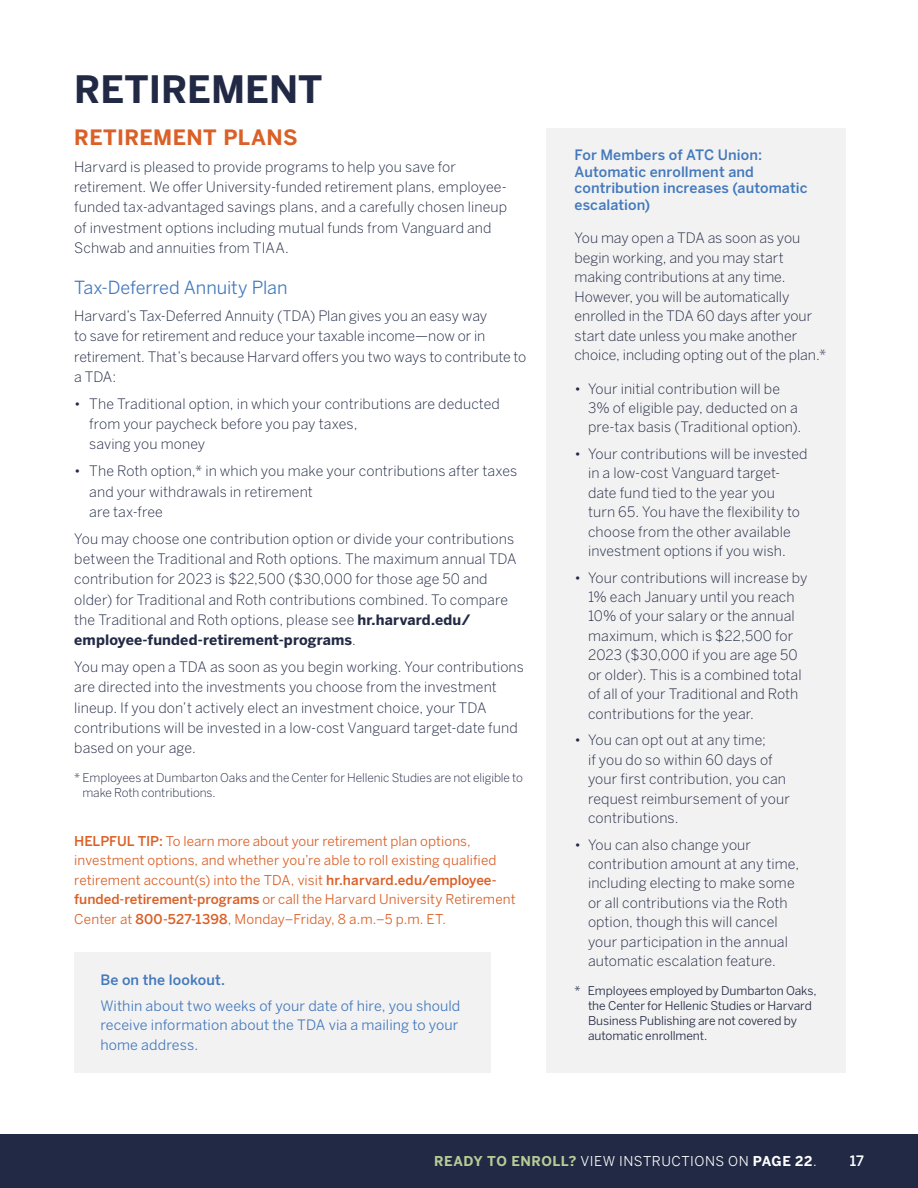
<style>
.page{position:relative;width:918px;height:1188px;background:#fff}
.page>*{position:absolute;margin:0;border:0;box-sizing:border-box;transform-origin:0 0}
.t1{font:700 37.5px "Benton Sans";color:#212944}
.t2{font:700 21px "Benton Sans";letter-spacing:.02em;color:#da6027}
.t3{font:18px "Benton Sans";letter-spacing:-.005em;color:#4379bd}
.t4{font:300 14.25px/19.5px "Benton Sans";letter-spacing:.005em;color:#212944}
.t5{font:14.25px "Benton Sans";letter-spacing:.005em;color:#4379bd}
.t6{font:500 14.25px/16.5px "Benton Sans";letter-spacing:.005em;color:#4379bd}
.t7{font:500 14.25px "Benton Sans";color:#fff}
.t8{font:13.5px/19.5px "Benton Sans";letter-spacing:.005em;color:#da6027}
.t9{font:13.5px "Benton Sans";letter-spacing:.035em;color:#fff}
.t10{font:12px/15px "Benton Sans";letter-spacing:-.005em;color:#212944}
.t11{font:300 12px/15px "Benton Sans";letter-spacing:-.005em;color:#212944}
.s1{font-weight:700}
.s2{font-weight:500}
.s3{font-weight:700;color:#b5cd96}
</style>
<div class="page">
<div style="left:0;top:1134px;width:918px;height:54px;background:#212944"></div>
<div style="left:74px;top:952px;width:416px;height:121px;background:#f3f2f2"></div>
<div style="left:547px;top:128px;width:299px;height:945px;background:#f3f2f2"></div>
<h1 class="t1" style="left:74px;top:61px;width:250px">RETIREMENT</h1>
<h3 class="t2" style="left:74px;top:122px;width:225px">RETIREMENT PLANS</h3>
<p class="t4" style="left:74px;top:156px;width:434px;line-height:20.2px">Harvard is pleased to provide programs to help you save for retirement. We ofer University-funded retirement plans, employee&shy;funded tax-advantaged savings plans, and a carefully chosen lineup of investment options including mutual funds from Vanguard and Schwab and annuities from TIAA.</p>
<p class="t3" style="left:74px;top:277px;width:215px">Tax-Deferred Annuity Plan</p>
<p class="t4" style="left:74px;top:306px;width:454px;line-height:20.2px">Harvard’s Tax-Deferred Annuity (TDA) Plan gives you an easy way<br>to save for retirement and reduce your taxable income—now or in retirement. That’s because Harvard ofers you two ways to contribute to a TDA:</p>
<p class="t4" style="left:89px;top:393px;width:412px;line-height:20.2px;text-indent:-15px">• The Traditional option, in which your contributions are deducted from your paycheck before you pay taxes,<br>saving you money</p>
<p class="t4" style="left:89px;top:461px;width:430px;line-height:20.2px;text-indent:-15px">• The Roth option,* in which you make your contributions after taxes and your withdrawals in retirement<br>are tax-free</p>
<p class="t4" style="left:74px;top:528px;width:444px;line-height:20.2px">You may choose one contribution option or divide your contributions between the Traditional and Roth options. The maximum annual TDA contribution for 2023 is $22,500 ($30,000 for those age 50 and older) for Traditional and Roth contributions combined. To compare the Traditional and Roth options, please see <span class="s1">hr.harvard.edu/ employee-funded-retirement-programs</span>.</p>
<p class="t4" style="left:74px;top:657px;width:451px;line-height:20.2px">You may open a TDA as soon as you begin working. Your contributions are directed into the investments you choose from the investment lineup. If you don’t actively elect an investment choice, your TDA contributions will be invested in a low-cost Vanguard target-date fund based on your age.</p>
<p class="t11" style="left:82px;top:770px;width:442px;text-indent:-8px">* Employees at Dumbarton Oaks and the Center for Hellenic Studies are not eligible to make Roth contributions.</p>
<p class="t8" style="left:74px;top:831px;width:443px"><span class="s2">HELPFUL TIP:</span> To learn more about your retirement plan options, investment options, and whether you’re able to roll existing qualifed retirement account(s) into the TDA, visit <span class="s2">hr.harvard.edu/employee&shy;funded-retirement-programs</span> or call the Harvard University Retirement Center at <span class="s2">800-527-1398</span>, Monday–Friday, 8 a.m.–5 p.m. ET.</p>
<p class="t6" style="left:100px;top:971px;width:126px">Be on the lookout.</p>
<p class="t5" style="left:100px;top:997px;width:362px">Within about two weeks of your date of hire, you should</p>
<p class="t5" style="left:100px;top:1017px;width:360px">receive information about the TDA via a mailing to your</p>
<p class="t5" style="left:100px;top:1036px;width:99px">home address.</p>
<p class="t6" style="left:575px;top:147px;width:234px">For Members of ATC Union:<br>Automatic enrollment and contribution increases (automatic escalation)</p>
<p class="t4" style="left:575px;top:228px;width:253px">You may open a TDA as soon as you begin working, and you may start making contributions at any time.<br>However, you will be automatically enrolled in the TDA 60 days after your start date unless you make another choice, including opting out of the plan.*</p>
<p class="t4" style="left:588px;top:378px;width:215px;text-indent:-13px">• Your initial contribution will be<br>3% of eligible pay, deducted on a pre-tax basis (Traditional option).</p>
<p class="t4" style="left:588px;top:444px;width:221px;text-indent:-13px">• Your contributions will be invested in a low-cost Vanguard target&shy;date fund tied to the year you<br>turn 65. You have the flexibility to choose from the other available investment options if you wish.</p>
<p class="t4" style="left:588px;top:567px;width:221px;text-indent:-13px">• Your contributions will increase by<br>1% each January until you reach<br>10% of your salary or the annual maximum, which is $22,500 for<br>2023 ($30,000 if you are age 50 or older). This is a combined total of all of your Traditional and Roth contributions for the year.</p>
<p class="t4" style="left:588px;top:730px;width:203px;text-indent:-13px">• You can opt out at any time;<br>if you do so within 60 days of your frst contribution, you can request reimbursement of your contributions.</p>
<p class="t4" style="left:588px;top:834px;width:213px;text-indent:-13px">• You can also change your contribution amount at any time, including electing to make some or all contributions via the Roth option, though this will cancel your participation in the annual automatic escalation feature.</p>
<p class="t10" style="left:588px;top:983px;width:230px;text-indent:-14px">* Employees employed by Dumbarton Oaks, the Center for Hellenic Studies or Harvard Business Publishing are not covered by automatic enrollment.</p>
<p class="t9" style="left:434px;top:1153px;width:384px"><span class="s3">READY TO ENROLL?</span> VIEW INSTRUCTIONS ON <span class="s1">PAGE 22</span>.</p>
<p class="t7" style="left:850px;top:1153px;width:16px">17</p>
</div>
